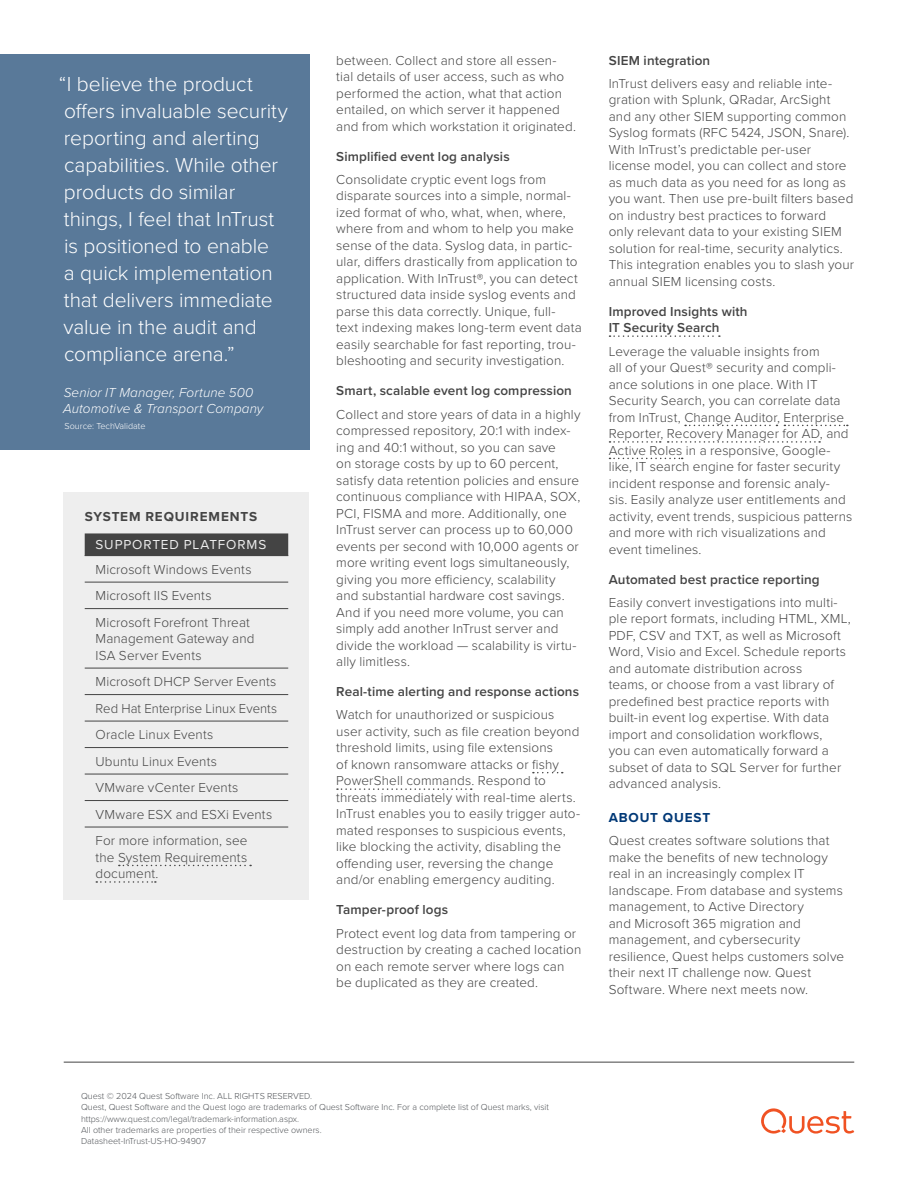
<style>
.page{position:relative;width:918px;height:1188px;background:#fff}
.page>*{position:absolute;margin:0;border:0;box-sizing:border-box;transform-origin:0 0}
.t1{font:300 21px/27px "Proxima Nova";letter-spacing:-.005em;color:#fff}
.t2{font:300 13.5px/16.5px "Proxima Nova";letter-spacing:.01em;color:#444}
.t3{font:600 13.5px/16.5px "Proxima Nova";letter-spacing:.01em;color:#444}
.t4{font:italic 300 13.5px/16.2px "Proxima Nova";letter-spacing:.005em;color:#fff}
.t5{font:700 13.5px "Proxima Nova";letter-spacing:.065em;color:#444}
.t6{font:13.5px "Proxima Nova";letter-spacing:.065em;color:#eee}
.t7{font:700 13.5px "Proxima Nova";letter-spacing:.06em;color:#003876}
.t8{font:300 9px/11.2px "Proxima Nova";color:#53565a}
.t9{font:300 9px "Proxima Nova";color:#fff}
</style>
<div class="page">
<hr style="left:64px;top:1062px;width:790px;height:1px;background:#444">
<svg style="left:761px;top:1108px;width:93px;height:26px"></svg>
<svg style="left:533px;top:772px;width:30px;height:1px"></svg>
<svg style="left:337px;top:788px;width:135px;height:2px"></svg>
<svg style="left:610px;top:335px;width:110px;height:2px"></svg>
<svg style="left:685px;top:425px;width:92px;height:1px"></svg>
<svg style="left:784px;top:425px;width:64px;height:1px"></svg>
<svg style="left:610px;top:441px;width:51px;height:2px"></svg>
<svg style="left:668px;top:441px;width:152px;height:2px"></svg>
<svg style="left:610px;top:458px;width:73px;height:1px"></svg>
<div style="left:64px;top:492px;width:245px;height:407px;background:#eee"></div>
<div style="left:85px;top:533px;width:203px;height:23px;background:#444"></div>
<hr style="left:85px;top:582px;width:203px;height:1px;background:#444">
<hr style="left:85px;top:608px;width:203px;height:1px;background:#444">
<hr style="left:85px;top:668px;width:203px;height:1px;background:#444">
<hr style="left:85px;top:694px;width:203px;height:1px;background:#444">
<hr style="left:85px;top:721px;width:203px;height:1px;background:#444">
<hr style="left:85px;top:747px;width:203px;height:1px;background:#444">
<hr style="left:85px;top:774px;width:203px;height:1px;background:#444">
<hr style="left:85px;top:800px;width:203px;height:1px;background:#444">
<hr style="left:85px;top:827px;width:203px;height:1px;background:#444">
<svg style="left:119px;top:865px;width:132px;height:1px"></svg>
<svg style="left:96px;top:881px;width:60px;height:2px"></svg>
<div style="left:0;top:54px;width:309px;height:395px;background:#597999"></div>
<p class="t1" style="left:59px;top:69px;width:230px">“I believe the product offers invaluable security reporting and alerting capabilities. While other products do similar things, I feel that InTrust is positioned to enable<br>a quick implementation that delivers immediate value in the audit and compliance arena.”</p>
<p class="t4" style="left:63px;top:384px;width:202px">Senior IT Manager, Fortune 500<br>Automotive &amp; Transport Company</p>
<p class="t9" style="left:65px;top:420px;width:82px">Source: TechValidate</p>
<p class="t5" style="left:85px;top:506px;width:174px">SYSTEM REQUIREMENTS</p>
<p class="t6" style="left:96px;top:535px;width:172px">SUPPORTED PLATFORMS</p>
<p class="t2" style="left:96px;top:555px;width:158px;line-height:26.5px">Microsoft Windows Events<br>Microsoft IIS Events<br>Microsoft Forefront Threat</p>
<p class="t2" style="left:96px;top:630px;width:161px">Management Gateway and<br>ISA Server Events</p>
<p class="t2" style="left:96px;top:668px;width:183px;line-height:26.5px">Microsoft DHCP Server Events<br>Red Hat Enterprise Linux Events<br>Oracle Linux Events<br>Ubuntu Linux Events<br>VMware vCenter Events<br>VMware ESX and ESXi Events<br>For more information, see</p>
<p class="t2" style="left:96px;top:848px;width:153px">the System Requirements document.</p>
<p class="t2" style="left:336px;top:51px;width:241px">between. Collect and store all essen&shy;tial details of user access, such as who performed the action, what that action entailed, on which server it happened and from which workstation it originated.</p>
<p class="t3" style="left:336px;top:148px;width:175px">Simplified event log analysis</p>
<p class="t2" style="left:336px;top:171px;width:247px">Consolidate cryptic event logs from disparate sources into a simple, normal&shy;ized format of who, what, when, where, where from and whom to help you make sense of the data. Syslog data, in partic&shy;ular, differs drastically from application to application. With InTrust®, you can detect structured data inside syslog events and parse this data correctly. Unique, full-<br>text indexing makes long-term event data easily searchable for fast reporting, trou&shy;bleshooting and security investigation.</p>
<p class="t3" style="left:336px;top:382px;width:237px">Smart, scalable event log compression</p>
<p class="t2" style="left:336px;top:405px;width:246px">Collect and store years of data in a highly compressed repository, 20:1 with index&shy;ing and 40:1 without, so you can save<br>on storage costs by up to 60 percent, satisfy data retention policies and ensure continuous compliance with HIPAA, SOX, PCI, FISMA and more. Additionally, one InTrust server can process up to 60,000 events per second with 10,000 agents or more writing event logs simultaneously, giving you more efficiency, scalability and substantial hardware cost savings.<br>And if you need more volume, you can simply add another InTrust server and divide the workload — scalability is virtu&shy;ally limitless.</p>
<p class="t3" style="left:336px;top:683px;width:244px">Real-time alerting and response actions</p>
<p class="t2" style="left:336px;top:706px;width:245px">Watch for unauthorized or suspicious user activity, such as file creation beyond threshold limits, using file extensions<br>of known ransomware attacks or fishy PowerShell commands. Respond to threats immediately with real-time alerts.<br>InTrust enables you to easily trigger auto&shy;mated responses to suspicious events, like blocking the activity, disabling the offending user, reversing the change and/or enabling emergency auditing.</p>
<p class="t3" style="left:336px;top:901px;width:113px">Tamper-proof logs</p>
<p class="t2" style="left:336px;top:924px;width:247px">Protect event log data from tampering or destruction by creating a cached location on each remote server where logs can be duplicated as they are created.</p>
<p class="t3" style="left:609px;top:52px;width:103px">SIEM integration</p>
<p class="t2" style="left:609px;top:75px;width:247px">InTrust delivers easy and reliable inte&shy;gration with Splunk, QRadar, ArcSight and any other SIEM supporting common Syslog formats (RFC 5424, JSON, Snare).<br>With InTrust’s predictable per-user license model, you can collect and store as much data as you need for as long as you want. Then use pre-built filters based on industry best practices to forward only relevant data to your existing SIEM solution for real-time, security analytics.<br>This integration enables you to slash your annual SIEM licensing costs.</p>
<p class="t3" style="left:609px;top:303px;width:140px">Improved Insights with<br>IT Security Search</p>
<p class="t2" style="left:609px;top:342px;width:245px">Leverage the valuable insights from<br>all of your Quest® security and compli&shy;ance solutions in one place. With IT Security Search, you can correlate data from InTrust, Change Auditor, Enterprise Reporter, Recovery Manager for AD, and Active Roles in a responsive, Google&shy;like, IT search engine for faster security incident response and forensic analy-<br>sis. Easily analyze user entitlements and activity, event trends, suspicious patterns and more with rich visualizations and event timelines.</p>
<p class="t3" style="left:609px;top:570px;width:212px">Automated best practice reporting</p>
<p class="t2" style="left:609px;top:593px;width:243px">Easily convert investigations into multi&shy;ple report formats, including HTML, XML, PDF, CSV and TXT, as well as Microsoft Word, Visio and Excel. Schedule reports and automate distribution across<br>teams, or choose from a vast library of predefined best practice reports with built-in event log expertise. With data import and consolidation workflows,<br>you can even automatically forward a subset of data to SQL Server for further advanced analysis.</p>
<p class="t7" style="left:609px;top:807px;width:103px">ABOUT QUEST</p>
<p class="t2" style="left:609px;top:832px;width:237px">Quest creates software solutions that make the benefits of new technology real in an increasingly complex IT landscape. From database and systems management, to Active Directory<br>and Microsoft 365 migration and management, and cybersecurity resilience, Quest helps customers solve their next IT challenge now. Quest Software. Where next meets now.</p>
<p class="t8" style="left:81px;top:1090px;width:469px">Quest © 2024 Quest Software Inc. ALL RIGHTS RESERVED.<br>Quest, Quest Software and the Quest logo are trademarks of Quest Software Inc. For a complete list of Quest marks, visit https://www.quest.com/legal/trademark-information.aspx.<br>All other trademarks are properties of their respective owners.<br>Datasheet-InTrust-US-HO-94907</p>
</div>
